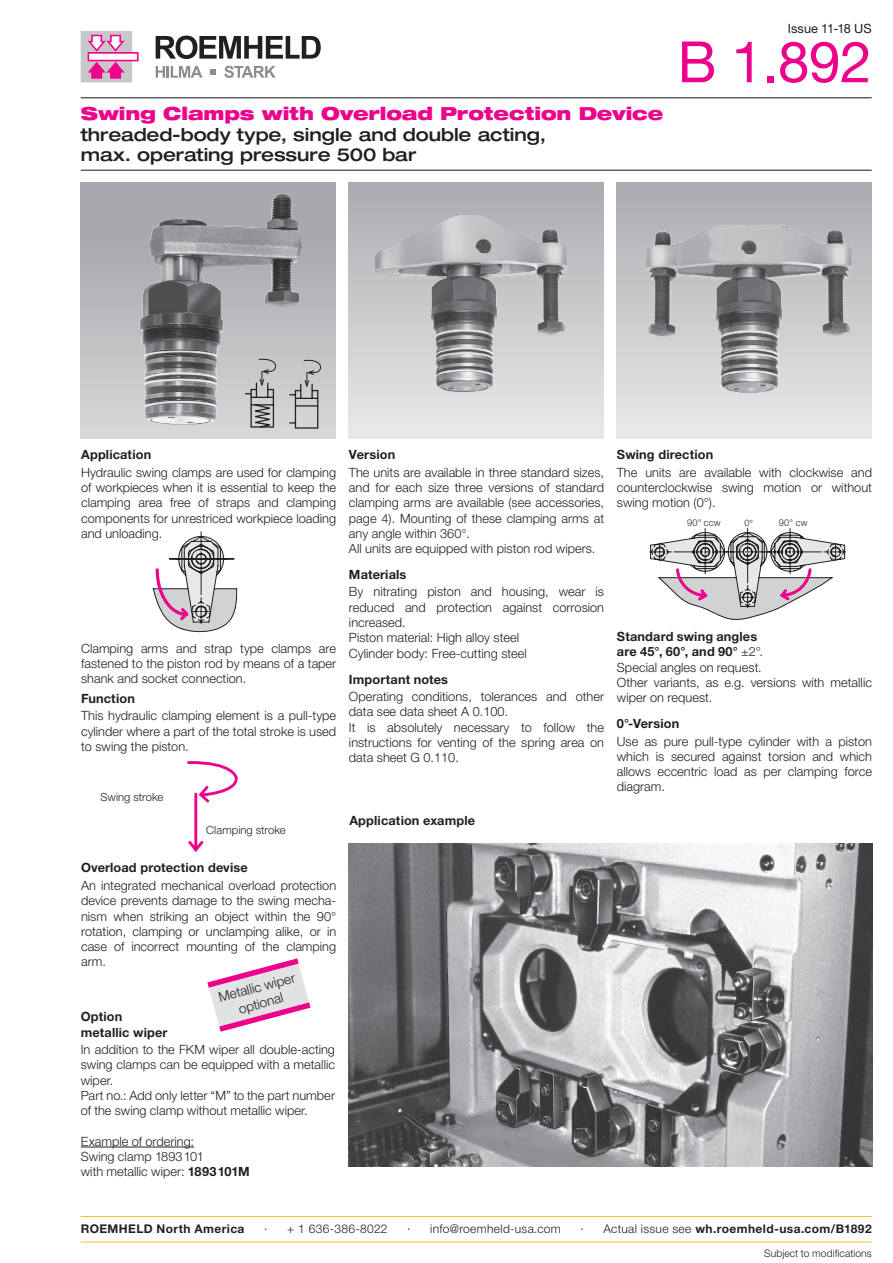
<style>
.page{position:relative;width:893px;height:1263px;background:#fff}
.page>*{position:absolute;margin:0;border:0;box-sizing:border-box;transform-origin:0 0}
.t1{font:57px "Helvetica Neue LT Pro";color:#ed028c}
.t2{font:500 expanded 18px/20.2px "Helvetica Neue LT Pro";letter-spacing:-.005em;color:#231f20}
.t3{font:900 expanded 18px "Helvetica Neue LT Pro";letter-spacing:-.005em;color:#ed028c}
.t4{font:300 13.5px/16.2px "Helvetica Neue LT Pro";color:#231f20;text-align:center}
.t5{font:300 12.75px/15.3px "Helvetica Neue LT Pro";color:#231f20;text-align:justify}
.t6{font:700 12.75px/15.3px "Helvetica Neue LT Pro";letter-spacing:.01em;color:#231f20}
.t7{font:12.75px "Helvetica Neue LT Pro";color:#231f20}
.t8{font:700 12px "Helvetica Neue LT Pro";letter-spacing:.035em;color:#231f20}
.t9{font:300 12px "Helvetica Neue LT Pro";letter-spacing:.025em;color:#231f20}
.t10{font:300 11.55px "Helvetica Neue";color:#231f20}
.t11{font:300 11.25px "Helvetica Neue LT Pro";letter-spacing:.005em;color:#231f20}
.t12{font:300 10.5px "Helvetica Neue LT Pro";letter-spacing:.01em;color:#231f20}
.t13{font:300 9.45px "Helvetica Neue LT Pro";letter-spacing:.025em;color:#231f20}
.t14{font:300 9px "Helvetica Neue";color:#231f20}
.s1{font-weight:700}
.s2{font-weight:300}
</style>
<div class="page">
<svg style="left:156px;top:36px;width:165px;height:23px"></svg>
<svg style="left:156px;top:66px;width:46px;height:12px"></svg>
<svg style="left:224px;top:66px;width:52px;height:12px"></svg>
<svg style="left:210px;top:69px;width:6px;height:6px"></svg>
<svg style="left:81px;top:31px;width:58px;height:51px"></svg>
<hr style="left:81px;top:170px;width:791px;height:1px;background:#231f20">
<hr style="left:81px;top:97px;width:791px;height:1px;background:#231f20">
<div style="left:81px;top:183px;width:255px;height:255px;background:linear-gradient(to bottom,#a0a1a5,#d5d6d8)"></div>
<img style="left:139px;top:194px;width:163px;height:231px">
<div style="left:349px;top:183px;width:255px;height:255px;background:linear-gradient(to bottom,#abacaf,#e8e9eb)"></div>
<img style="left:374px;top:214px;width:194px;height:179px">
<svg style="left:617px;top:183px;width:255px;height:255px;background:#c6c7ca"></svg>
<img style="left:645px;top:225px;width:183px;height:167px">
<svg style="left:245px;top:359px;width:31px;height:69px;background:#aaaaac"></svg>
<svg style="left:289px;top:360px;width:32px;height:69px;background:#b5b5b7"></svg>
<svg style="left:153px;top:531px;width:84px;height:101px"></svg>
<svg style="left:187px;top:761px;width:51px;height:91px"></svg>
<img style="left:349px;top:843px;width:523px;height:323px">
<svg style="left:207px;top:958px;width:104px;height:74px"></svg>
<hr style="left:81px;top:1147px;width:113px;height:1px;background:#231f20">
<div style="left:100px;top:789px;width:92px;height:16px;background:#fff"></div>
<div style="left:206px;top:822px;width:101px;height:31px;background:#fff"></div>
<hr style="left:81px;top:1242px;width:791px;height:1px;background:#fdbd26">
<hr style="left:81px;top:1216px;width:791px;height:1px;background:#fdbd26">
<svg style="left:649px;top:528px;width:197px;height:92px"></svg>
<p class="t7" style="left:788px;top:20px;width:85px">Issue 11-18 US</p>
<h2 class="t3" style="left:81px;top:102px;width:584px">Swing Clamps with Overload Protection Device</h2>
<h2 class="t2" style="left:81px;top:123px;width:467px">threaded-body type, single and double acting, max. operating pressure 500 bar</h2>
<h1 class="t1" style="left:678px;top:27px;width:196px">B 1.892</h1>
<p class="t6" style="left:81px;top:447px;width:72px">Application</p>
<p class="t5" style="left:81px;top:464px;width:257px">Hydraulic swing clamps are used for clamping of workpieces when it is essential to keep the clamping area free of straps and clamping components for unrestriced workpiece loading and unloading.</p>
<p class="t5" style="left:81px;top:640px;width:257px">Clamping arms and strap type clamps are fastened to the piston rod by means of a taper shank and socket connection.</p>
<p class="t6" style="left:81px;top:690px;width:55px">Function</p>
<p class="t5" style="left:81px;top:708px;width:257px">This hydraulic clamping element is a pull-type cylinder where a part of the total stroke is used to swing the piston.</p>
<p class="t10" style="left:125px;top:787px;width:66px">Schwenkhub</p>
<p class="t11" style="left:100px;top:790px;width:64px">Swing stroke</p>
<p class="t11" style="left:206px;top:823px;width:81px">Clamping stroke</p>
<p class="t6" style="left:81px;top:860px;width:168px">Overload protection devise</p>
<p class="t5" style="left:81px;top:877px;width:257px">An integrated mechanical overload protection device prevents damage to the swing mecha&shy;nism when striking an object within the 90° rotation, clamping or unclamping alike, or in case of incorrect mounting of the clamping arm.</p>
<p class="t4" style="left:217px;top:989px;width:80px;rotate:-15deg">Metallic wiper optional</p>
<p class="t6" style="left:81px;top:1009px;width:88px">Option metallic wiper</p>
<p class="t5" style="left:81px;top:1041px;width:256px;text-align:left">In addition to the FKM wiper all double-acting swing clamps can be equipped with a metallic wiper.<br>Part no.: Add only letter “M” to the part number of the swing clamp without metallic wiper.</p>
<p class="t5" style="left:81px;top:1133px;width:170px;text-align:left">Example of ordering:<br>Swing clamp 1893101<br>with metallic wiper: <span class="s1">1893101M</span></p>
<p class="t6" style="left:349px;top:447px;width:48px">Version</p>
<p class="t5" style="left:349px;top:464px;width:257px;text-align:left">The units are available in three standard sizes, and for each size three versions of standard clamping arms are available (see accessories, page 4). Mounting of these clamping arms at any angle within 360°.<br>All units are equipped with piston rod wipers.</p>
<p class="t6" style="left:349px;top:567px;width:59px">Materials</p>
<p class="t5" style="left:349px;top:584px;width:257px;text-align:left">By nitrating piston and housing, wear is reduced and protection against corrosion increased.<br>Piston material: High alloy steel<br>Cylinder body: Free-cutting steel</p>
<p class="t6" style="left:349px;top:671px;width:101px">Important notes</p>
<p class="t5" style="left:349px;top:688px;width:257px;text-align:left">Operating conditions, tolerances and other data see data sheet A 0.100.<br>It is absolutely necessary to follow the instructions for venting of the spring area on data sheet G 0.110.</p>
<p class="t6" style="left:349px;top:812px;width:127px">Application example</p>
<p class="t6" style="left:617px;top:447px;width:98px">Swing direction</p>
<p class="t5" style="left:617px;top:464px;width:257px">The units are available with clockwise and counterclockwise swing motion or without swing motion (0°).</p>
<p class="t13" style="left:687px;top:517px;width:35px">90° ccw</p>
<p class="t13" style="left:779px;top:517px;width:30px">90° cw</p>
<p class="t14" style="left:688px;top:517px;width:35px">90 links</p>
<p class="t14" style="left:744px;top:517px;width:6px">0</p>
<p class="t14" style="left:773px;top:517px;width:41px">90 rechts</p>
<p class="t5" style="left:617px;top:629px;width:257px;text-align:left"><span class="s1">Standard swing angles<br>are 45°, 60°, and 90°</span> ±2°.<br>Special angles on request.<br>Other variants, as e.g. versions with metallic wiper on request.</p>
<p class="t6" style="left:617px;top:716px;width:64px">0°-Version</p>
<p class="t5" style="left:617px;top:733px;width:257px">Use as pure pull-type cylinder with a piston which is secured against torsion and which allows eccentric load as per clamping force diagram.</p>
<p class="t8" style="left:81px;top:1221px;width:165px">ROEMHELD North America</p>
<p class="t9" style="left:264px;top:1221px;width:125px">· + 1 636-386-8022</p>
<p class="t9" style="left:407px;top:1221px;width:155px">· info@roemheld-usa.com</p>
<p class="t8" style="left:581px;top:1221px;width:293px"><span class="s2">· Actual issue see</span> wh.roemheld-usa.com/B1892</p>
<p class="t12" style="left:764px;top:1247px;width:109px">Subject to modifications</p>
</div>
